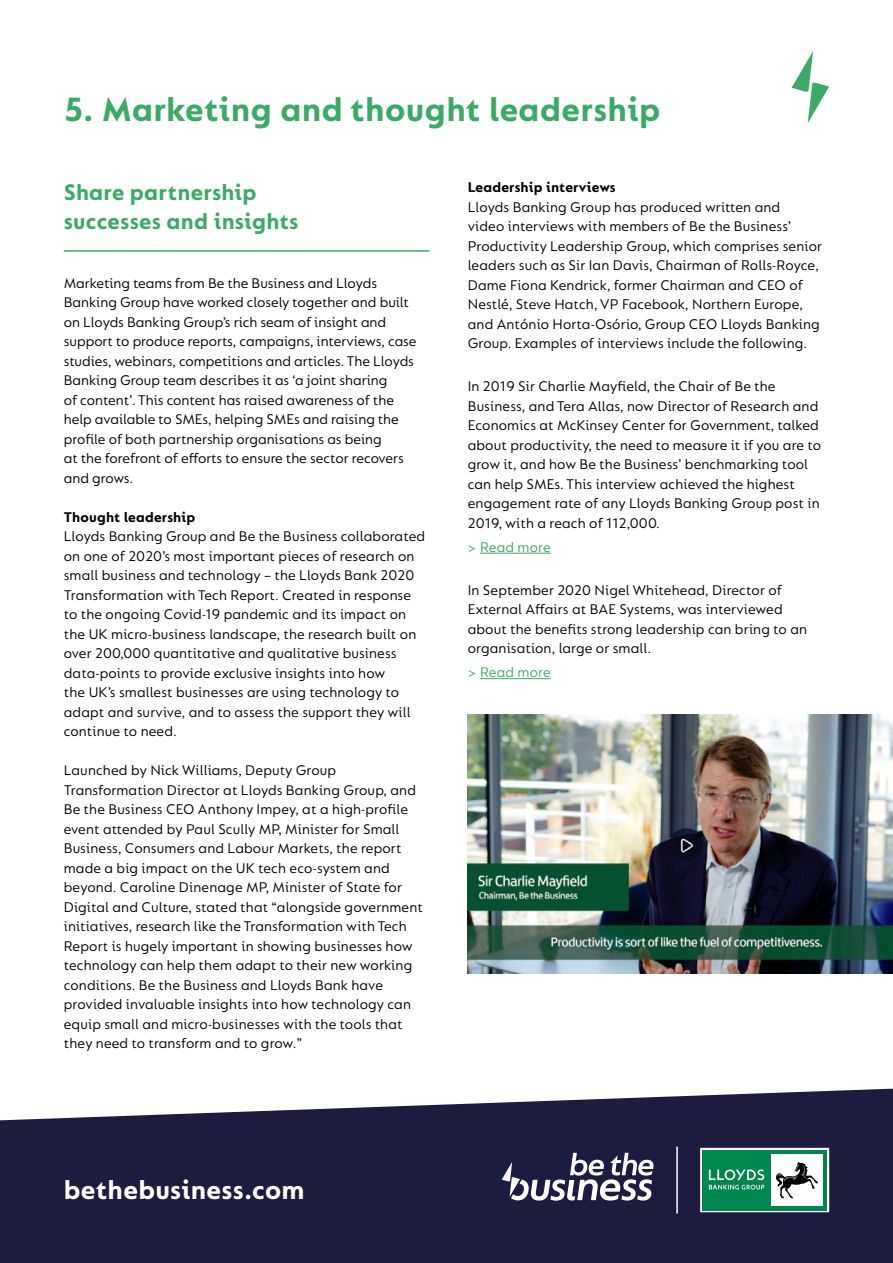
<style>
.page{position:relative;width:893px;height:1263px;background:#fff}
.page>*{position:absolute;margin:0;border:0;box-sizing:border-box;transform-origin:0 0}
.t1{font:700 36px "FS Lucas";letter-spacing:.01em;color:#3caa67}
.t2{font:700 28.5px "FS Lucas";letter-spacing:.01em;color:#fff}
.t3{font:700 24px/28.8px "FS Lucas";letter-spacing:.01em;color:#3caa67}
.t4{font:15px/19.5px "FS Lucas";letter-spacing:.01em;color:#000}
.t5{font:700 15px "FS Lucas";letter-spacing:.01em;color:#000}
.t6{font:15px "FS Lucas";letter-spacing:.01em;color:#3caa67}
</style>
<div class="page">
<hr style="left:480px;top:553px;width:71px;height:1px;background:#3caa67">
<hr style="left:480px;top:678px;width:71px;height:1px;background:#3caa67">
<svg style="left:0;top:1089px;width:893px;height:174px;background:#343251"></svg>
<svg style="left:502px;top:1153px;width:151px;height:48px"></svg>
<hr style="left:676px;top:1146px;width:2px;height:67px;background:#fff">
<div style="left:700px;top:1148px;width:129px;height:64px;background:linear-gradient(to right,#00864f,#00864f)"></div>
<div style="left:702px;top:1150px;width:125px;height:60px;background:#00864f"></div>
<svg style="left:709px;top:1169px;width:55px;height:20px"></svg>
<div style="left:771px;top:1154px;width:52px;height:52px;background:#fff"></div>
<svg style="left:776px;top:1162px;width:42px;height:36px"></svg>
<svg style="left:791px;top:51px;width:38px;height:72px"></svg>
<hr style="left:64px;top:250px;width:365px;height:2px;background:#3caa67">
<img style="left:468px;top:715px;width:425px;height:259px">
<h1 class="t1" style="left:64px;top:88px;width:598px">5. Marketing and thought leadership</h1>
<h3 class="t3" style="left:64px;top:178px;width:236px">Share partnership successes and insights</h3>
<p class="t4" style="left:64px;top:273px;width:354px">Marketing teams from Be the Business and Lloyds Banking Group have worked closely together and built on Lloyds Banking Group’s rich seam of insight and support to produce reports, campaigns, interviews, case studies, webinars, competitions and articles. The Lloyds Banking Group team describes it as ‘a joint sharing<br>of content’. This content has raised awareness of the help available to SMEs, helping SMEs and raising the profile of both partnership organisations as being<br>at the forefront of efforts to ensure the sector recovers and grows.</p>
<p class="t5" style="left:64px;top:508px;width:133px">Thought leadership</p>
<p class="t4" style="left:64px;top:526px;width:363px">Lloyds Banking Group and Be the Business collaborated on one of 2020’s most important pieces of research on small business and technology – the Lloyds Bank 2020<br>Transformation with Tech Report. Created in response to the ongoing Covid-19 pandemic and its impact on the UK micro-business landscape, the research built on over 200,000 quantitative and qualitative business data-points to provide exclusive insights into how<br>the UK’s smallest businesses are using technology to adapt and survive, and to assess the support they will continue to need.</p>
<p class="t4" style="left:64px;top:760px;width:361px">Launched by Nick Williams, Deputy Group Transformation Director at Lloyds Banking Group, and Be the Business CEO Anthony Impey, at a high-profile event attended by Paul Scully MP, Minister for Small Business, Consumers and Labour Markets, the report made a big impact on the UK tech eco-system and beyond. Caroline Dinenage MP, Minister of State for Digital and Culture, stated that “alongside government initiatives, research like the Transformation with Tech Report is hugely important in showing businesses how technology can help them adapt to their new working conditions. Be the Business and Lloyds Bank have provided invaluable insights into how technology can equip small and micro-businesses with the tools that they need to transform and to grow.”</p>
<p class="t5" style="left:468px;top:179px;width:149px">Leadership interviews</p>
<p class="t4" style="left:468px;top:197px;width:356px">Lloyds Banking Group has produced written and<br>video interviews with members of Be the Business’ Productivity Leadership Group, which comprises senior leaders such as Sir Ian Davis, Chairman of Rolls-Royce, Dame Fiona Kendrick, former Chairman and CEO of Nestlé, Steve Hatch, VP Facebook, Northern Europe, and António Horta-Osório, Group CEO Lloyds Banking Group. Examples of interviews include the following.</p>
<p class="t4" style="left:468px;top:376px;width:355px">In 2019 Sir Charlie Mayfield, the Chair of Be the Business, and Tera Allas, now Director of Research and Economics at McKinsey Center for Government, talked about productivity, the need to measure it if you are to grow it, and how Be the Business’ benchmarking tool can help SMEs. This interview achieved the highest engagement rate of any Lloyds Banking Group post in 2019, with a reach of 112,000.</p>
<p class="t6" style="left:468px;top:538px;width:84px">&gt; Read more</p>
<p class="t4" style="left:468px;top:580px;width:341px">In September 2020 Nigel Whitehead, Director of External Affairs at BAE Systems, was interviewed about the benefits strong leadership can bring to an organisation, large or small.</p>
<p class="t6" style="left:468px;top:664px;width:84px">&gt; Read more</p>
<h2 class="t2" style="left:64px;top:1173px;width:242px">bethebusiness.com</h2>
</div>
